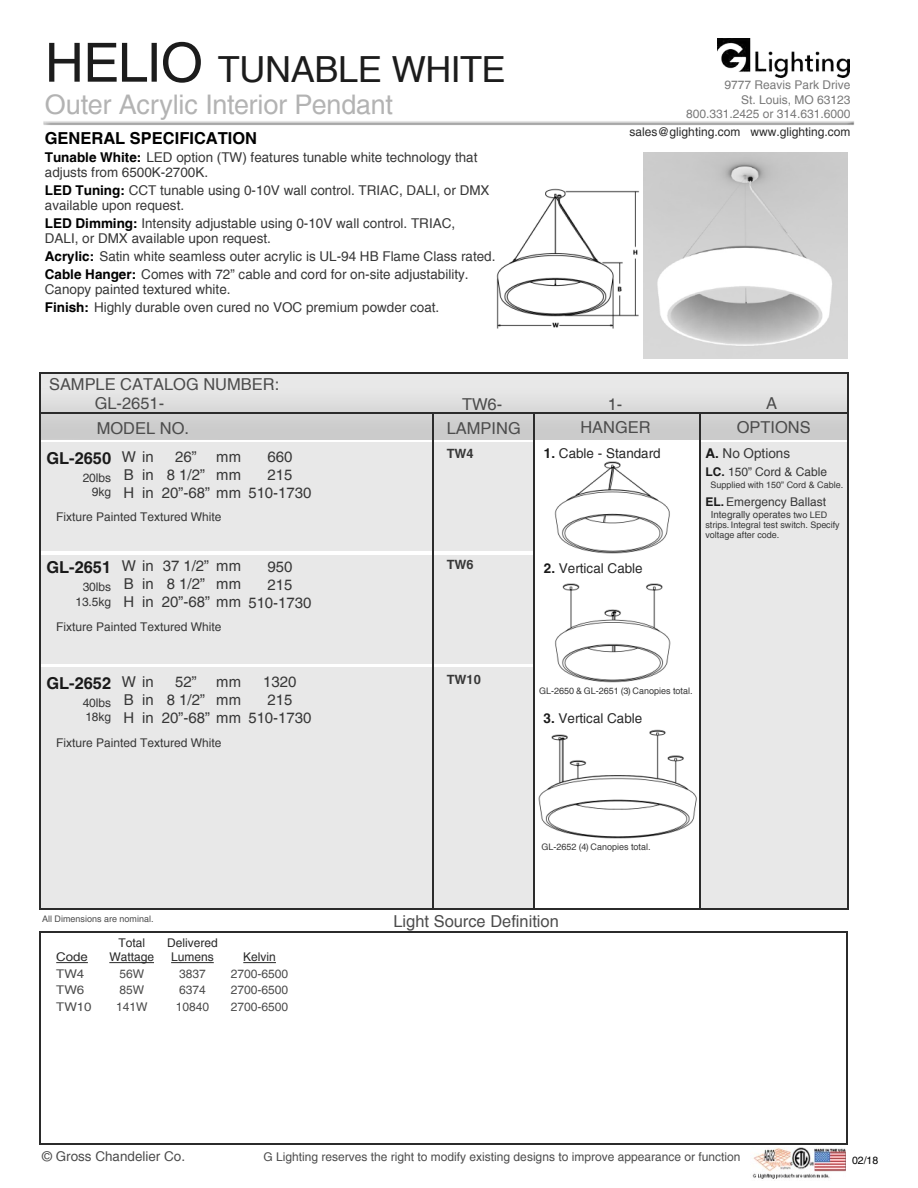
<style>
.page{position:relative;width:918px;height:1188px;background:#fff}
.page>*{position:absolute;margin:0;border:0;box-sizing:border-box;transform-origin:0 0}
.t1{font:36px "Helvetica";letter-spacing:-.01em;color:#1c1c1c}
.t2{font:27px "Helvetica";letter-spacing:-.01em;color:#b3b3b3}
.t3{font:16.5px/19.8px "Helvetica";color:#4c4c4c}
.t4{font:700 16.5px "Helvetica";color:#1a1a1a}
.t5{font:700 16.5px "Helvetica";color:#000}
.t6{font:15px/18px "Helvetica";color:#373737}
.t7{font:13.5px/15px "Helvetica";color:#373737}
.t8{font:13.5px "Helvetica";color:#282828}
.t9{font:13.5px "Helvetica";color:#4c4c4c}
.t10{font:700 12.75px "Helvetica";color:#373737}
.t11{font:12px/14.4px "Helvetica";color:#373737;text-align:right}
.t12{font:12px/16.5px "Helvetica";color:#4c4c4c}
.t13{font:12px/14.4px "Helvetica";color:#797979;text-align:right}
.t14{font:12px "Helvetica";color:#292929}
.t15{font:12px/14.4px "Helvetica";color:#282828;text-align:center}
.t16{font:12px/16.5px "Helvetica";color:#4c4c4c;scale:1.1 1}
.t17{font:12px "Helvetica";color:#282828;scale:1.1 1}
.t18{font:10.5px "Helvetica";color:#000}
.t19{font:9.75px "Helvetica";color:#373737}
.t20{font:9px/9.8px "Helvetica";color:#373737}
.t21{font:9px "Helvetica";color:#4c4c4c}
.s1{font-size:54px}
.s2{font-weight:700;color:#000}
.s3{font-weight:700;color:#1a1a1a}
.s4{font-size:9px}
</style>
<div class="page">
<img style="left:752px;top:1148px;width:93px;height:31px">
<hr style="left:39px;top:931px;width:808px;height:1px;background:#2b2b2b">
<hr style="left:40px;top:1144px;width:807px;height:1px;background:#2b2b2b">
<div style="left:40px;top:443px;width:808px;height:108px;background:#e8e8e8"></div>
<div style="left:40px;top:555px;width:494px;height:108px;background:#e8e8e8"></div>
<div style="left:40px;top:667px;width:808px;height:242px;background:#e8e8e8"></div>
<div style="left:700px;top:445px;width:148px;height:410px;background:#e8e8e8"></div>
<div style="left:40px;top:374px;width:807px;height:14px;background:#e8e8e8"></div>
<img style="left:496px;top:188px;width:143px;height:141px">
<img style="left:40px;top:388px;width:808px;height:52px">
<div style="left:534px;top:443px;width:166px;height:466px;background:#fff"></div>
<hr style="left:433px;top:414px;width:1px;height:495px;background:#2b2b2b">
<hr style="left:39px;top:413px;width:809px;height:1px;background:#2b2b2b">
<hr style="left:39px;top:373px;width:809px;height:1px;background:#2b2b2b">
<hr style="left:39px;top:909px;width:810px;height:1px;background:#2b2b2b">
<hr style="left:39px;top:373px;width:1px;height:537px;background:#2b2b2b">
<hr style="left:39px;top:931px;width:1px;height:214px;background:#2b2b2b">
<hr style="left:846px;top:931px;width:1px;height:214px;background:#2b2b2b">
<hr style="left:848px;top:373px;width:1px;height:537px;background:#2b2b2b">
<hr style="left:699px;top:413px;width:1px;height:496px;background:#2b2b2b">
<img style="left:644px;top:153px;width:203px;height:206px">
<hr style="left:56px;top:962px;width:32px;height:1px;background:#282828">
<hr style="left:171px;top:962px;width:43px;height:1px;background:#282828">
<hr style="left:109px;top:962px;width:45px;height:1px;background:#282828">
<hr style="left:243px;top:962px;width:33px;height:1px;background:#282828">
<img style="left:538px;top:729px;width:159px;height:110px">
<hr style="left:534px;top:413px;width:1px;height:496px;background:#2b2b2b">
<img style="left:555px;top:583px;width:115px;height:99px">
<img style="left:554px;top:462px;width:116px;height:92px">
<img style="left:718px;top:39px;width:131px;height:39px">
<h1 class="t1" style="left:45px;top:48px;width:462px"><span class="s1">HELIO</span> TUNABLE WHITE</h1>
<h2 class="t2" style="left:45px;top:89px;width:350px">Outer Acrylic Interior Pendant</h2>
<p class="t5" style="left:45px;top:129px;width:214px">GENERAL SPECIFICATION</p>
<p class="t7" style="left:45px;top:150px;width:434px"><span class="s2">Tunable White:</span> LED option (TW) features tunable white technology that adjusts from 6500K-2700K.</p>
<p class="t7" style="left:45px;top:183px;width:446px"><span class="s2">LED Tuning:</span> CCT tunable using 0-10V wall control. TRIAC, DALI, or DMX available upon request.</p>
<p class="t7" style="left:45px;top:216px;width:412px"><span class="s2">LED Dimming:</span> Intensity adjustable using 0-10V wall control. TRIAC,<br>DALI, or DMX available upon request.</p>
<p class="t7" style="left:45px;top:248px;width:452px;line-height:18px"><span class="s2">Acrylic:</span> Satin white seamless outer acrylic is UL-94 HB Flame Class rated.<br><span class="s2">Cable Hanger:</span> Comes with 72” cable and cord for on-site adjustability.</p>
<p class="t7" style="left:45px;top:281px;width:396px;line-height:18px">Canopy painted textured white.<br><span class="s2">Finish:</span> Highly durable oven cured no VOC premium powder coat.</p>
<p class="t3" style="left:95px;top:374px;width:186px;text-indent:-46px">SAMPLE CATALOG NUMBER:<br>GL-2651-</p>
<p class="t3" style="left:462px;top:394px;width:42px">TW6-</p>
<p class="t13" style="left:686px;top:78px;width:166px">9777 Reavis Park Drive<br>St. Louis, MO 63123<br>800.331.2425 or 314.631.6000</p>
<p class="t14" style="left:629px;top:125px;width:222px">sales@glighting.com www.glighting.com</p>
<p class="t3" style="left:608px;top:394px;width:16px">1-</p>
<p class="t3" style="left:766px;top:394px;width:12px">A</p>
<p class="t3" style="left:97px;top:418px;width:94px">MODEL NO.</p>
<p class="t3" style="left:447px;top:418px;width:75px">LAMPING</p>
<p class="t3" style="left:580px;top:418px;width:72px">HANGER</p>
<p class="t3" style="left:737px;top:417px;width:75px">OPTIONS</p>
<p class="t4" style="left:46px;top:448px;width:66px">GL-2650</p>
<p class="t11" style="left:83px;top:470px;width:30px">20lbs<br>9kg</p>
<p class="t6" style="left:122px;top:448px;width:34px">W in<br>B<br>H</p>
<p class="t6" style="left:142px;top:466px;width:13px">in in</p>
<p class="t6" style="left:175px;top:448px;width:23px">26”</p>
<p class="t6" style="left:167px;top:466px;width:40px">8 1/2”</p>
<p class="t6" style="left:162px;top:484px;width:81px">20”-68” mm</p>
<p class="t6" style="left:216px;top:448px;width:26px">mm mm</p>
<p class="t11" style="left:56px;top:510px;width:167px">Fixture Painted Textured White</p>
<p class="t6" style="left:248px;top:448px;width:65px;text-align:center">660<br>215<br>510-1730</p>
<p class="t4" style="left:46px;top:557px;width:66px">GL-2651</p>
<p class="t11" style="left:75px;top:580px;width:37px">30lbs<br>13.5kg</p>
<p class="t6" style="left:122px;top:557px;width:34px">W in<br>B<br>H</p>
<p class="t6" style="left:142px;top:575px;width:13px">in in</p>
<p class="t6" style="left:163px;top:557px;width:48px">37 1/2”</p>
<p class="t6" style="left:167px;top:575px;width:40px">8 1/2”</p>
<p class="t6" style="left:162px;top:593px;width:81px">20”-68” mm</p>
<p class="t6" style="left:216px;top:557px;width:26px">mm mm</p>
<p class="t11" style="left:56px;top:620px;width:167px">Fixture Painted Textured White</p>
<p class="t6" style="left:248px;top:558px;width:65px;text-align:center">950<br>215<br>510-1730</p>
<p class="t4" style="left:46px;top:673px;width:66px">GL-2652</p>
<p class="t11" style="left:83px;top:695px;width:30px;text-align:left">40lbs<br>18kg</p>
<p class="t6" style="left:122px;top:673px;width:34px">W in<br>B<br>H</p>
<p class="t6" style="left:142px;top:691px;width:13px">in in</p>
<p class="t6" style="left:175px;top:673px;width:23px">52”</p>
<p class="t6" style="left:167px;top:691px;width:40px">8 1/2”</p>
<p class="t6" style="left:162px;top:709px;width:81px">20”-68” mm</p>
<p class="t6" style="left:216px;top:673px;width:26px">mm mm</p>
<p class="t11" style="left:56px;top:735px;width:167px">Fixture Painted Textured White</p>
<p class="t6" style="left:248px;top:673px;width:65px;text-align:center">1320<br>215<br>510-1730</p>
<p class="t21" style="left:42px;top:914px;width:113px">All Dimensions are nominal.</p>
<p class="t17" style="left:56px;top:950px;width:30px">Code</p>
<p class="t16" style="left:56px;top:966px;width:34px">TW4<br>TW6<br>TW10</p>
<p class="t15" style="left:109px;top:936px;width:46px">Total<br>Wattage</p>
<p class="t12" style="left:116px;top:966px;width:33px">56W<br>85W<br>141W</p>
<p class="t15" style="left:167px;top:936px;width:52px">Delivered<br>Lumens</p>
<p class="t12" style="left:176px;top:966px;width:35px">3837<br>6374<br>10840</p>
<p class="t15" style="left:243px;top:950px;width:34px">Kelvin</p>
<p class="t12" style="left:231px;top:966px;width:59px;text-align:justify">2700-6500<br>2700-6500<br>2700-6500</p>
<p class="t10" style="left:447px;top:446px;width:28px">TW4</p>
<p class="t10" style="left:447px;top:556px;width:28px">TW6</p>
<p class="t10" style="left:447px;top:672px;width:36px">TW10</p>
<p class="t8" style="left:544px;top:446px;width:118px"><span class="s3">1.</span> Cable - Standard</p>
<p class="t8" style="left:544px;top:561px;width:100px"><span class="s3">2.</span> Vertical Cable</p>
<p class="t7" style="left:705px;top:446px;width:86px"><span class="s3">A.</span> No Options</p>
<p class="t11" style="left:705px;top:465px;width:123px"><span class="s3">LC.</span> 150” Cord &amp; Cable</p>
<p class="t20" style="left:710px;top:480px;width:134px">Supplied with 150” Cord &amp; Cable.</p>
<p class="t11" style="left:705px;top:495px;width:122px"><span class="s3">EL.</span> Emergency Ballast</p>
<p class="t19" style="left:711px;top:509px;width:118px">Integrally operates <span class="s4">two LED</span></p>
<p class="t20" style="left:705px;top:520px;width:136px">strips. Integral test switch. Specify voltage after code.</p>
<p class="t20" style="left:539px;top:686px;width:155px">GL-2650 &amp; GL-2651 (3) Canopies total.</p>
<p class="t8" style="left:544px;top:711px;width:100px"><span class="s3">3.</span> Vertical Cable</p>
<p class="t20" style="left:541px;top:842px;width:111px">GL-2652 (4) Canopies total.</p>
<p class="t3" style="left:394px;top:911px;width:167px">Light Source Definition</p>
<p class="t9" style="left:42px;top:1148px;width:144px">© Gross Chandelier Co.</p>
<p class="t12" style="left:264px;top:1148px;width:478px">G Lighting reserves the right to modify existing designs to improve appearance or function</p>
<p class="t18" style="left:852px;top:1154px;width:28px">02/18</p>
</div>
